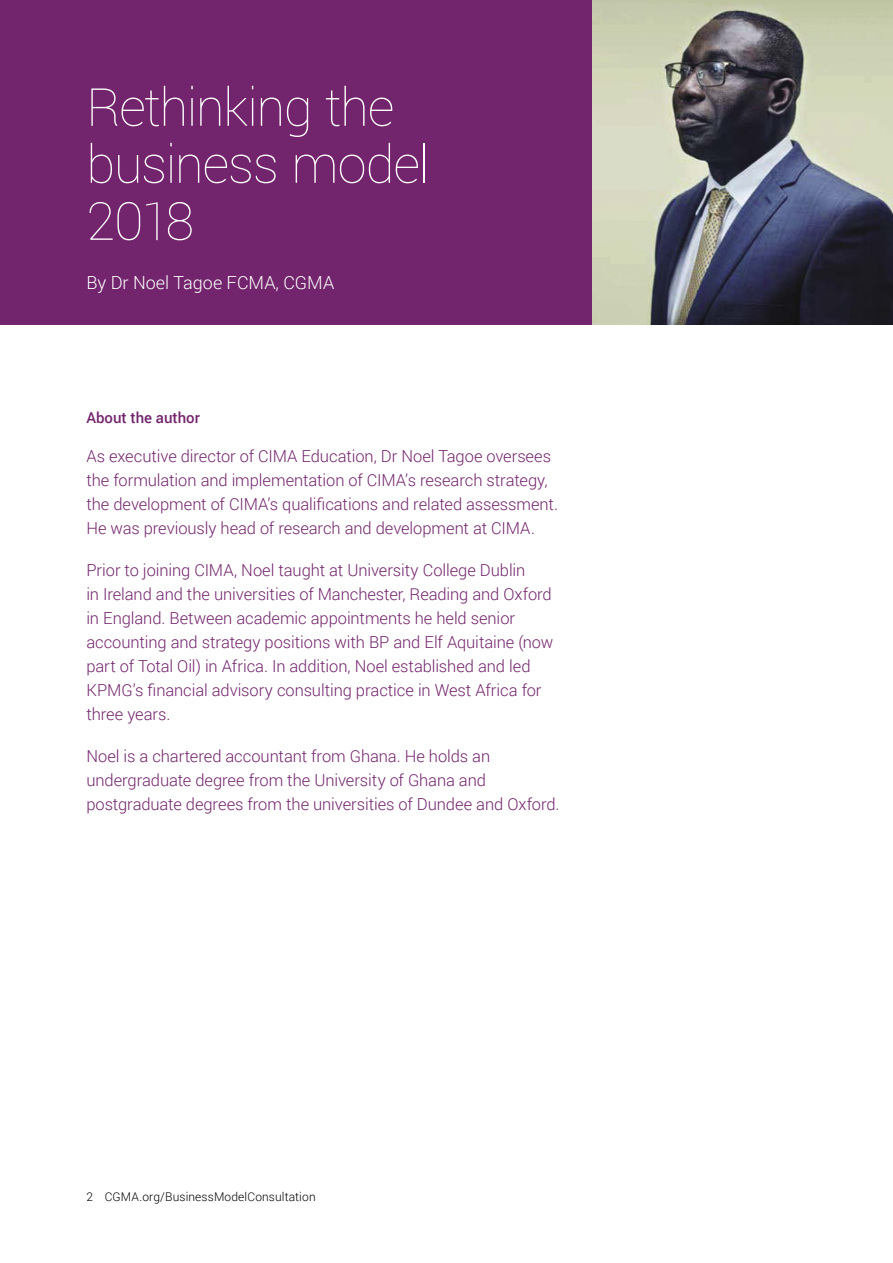
<style>
.page{position:relative;width:893px;height:1263px;background:#fff}
.page>*{position:absolute;margin:0;border:0;box-sizing:border-box;transform-origin:0 0}
.t1{font:100 52.5px/57px "Roboto";letter-spacing:-.025em;color:#fff}
.t2{font:300 18px "Roboto";color:#fff}
.t3{font:300 16.5px/24px "Roboto";letter-spacing:-.005em;color:#72246c}
.t4{font:500 15px "Roboto";color:#72246c}
.t5{font:300 12px "Roboto";letter-spacing:.01em;color:#000}
</style>
<div class="page">
<div style="left:0;top:0;width:593px;height:325px;background:#72246c"></div>
<img style="left:593px;top:0;width:300px;height:325px">
<h1 class="t1" style="left:86px;top:77px;width:345px">Rethinking the business model<br>2018</h1>
<p class="t2" style="left:86px;top:270px;width:249px">By Dr Noel Tagoe FCMA, CGMA</p>
<p class="t4" style="left:86px;top:407px;width:115px">About the author</p>
<p class="t3" style="left:86px;top:444px;width:473px">As executive director of CIMA Education, Dr Noel Tagoe oversees the formulation and implementation of CIMA’s research strategy, the development of CIMA’s qualifications and related assessment.<br>He was previously head of research and development at CIMA.</p>
<p class="t3" style="left:86px;top:558px;width:468px">Prior to joining CIMA, Noel taught at University College Dublin<br>in Ireland and the universities of Manchester, Reading and Oxford in England. Between academic appointments he held senior accounting and strategy positions with BP and Elf Aquitaine (now part of Total Oil) in Africa. In addition, Noel established and led KPMG’s financial advisory consulting practice in West Africa for three years.</p>
<p class="t3" style="left:86px;top:744px;width:475px">Noel is a chartered accountant from Ghana. He holds an undergraduate degree from the University of Ghana and postgraduate degrees from the universities of Dundee and Oxford.</p>
<p class="t5" style="left:86px;top:1188px;width:231px">2 CGMA.org/BusinessModelConsultation</p>
</div>
